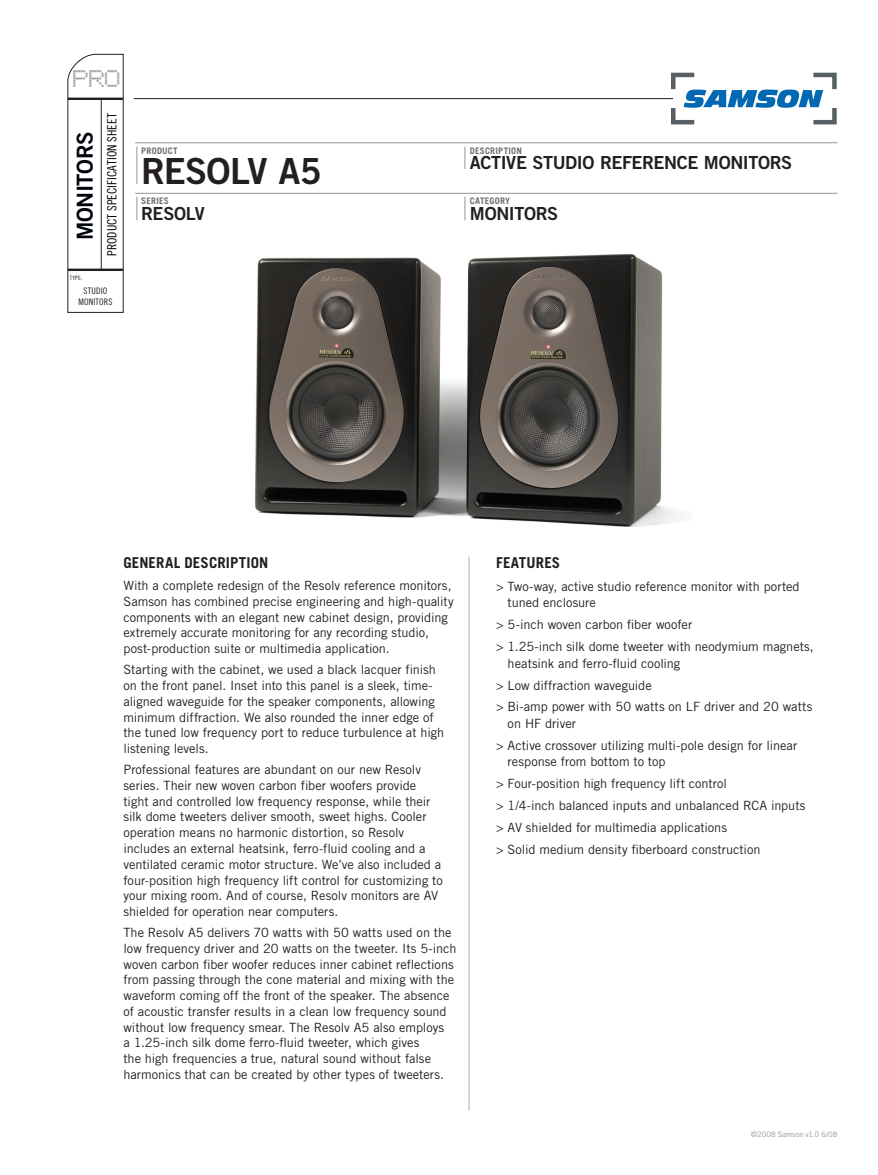
<style>
.page{position:relative;width:878px;height:1175px;background:#fff}
.page>*{position:absolute;margin:0;border:0;box-sizing:border-box;transform-origin:0 0}
.t1{font:36px "Trade Gothic LT Std Bd 2";letter-spacing:-.02em;color:#231f20}
.t2{font:23.1px "Airport";color:#a8a9ad}
.t3{font:22.05px "Trade Gothic LT Std Bd 2";letter-spacing:-.02em;color:#01060e}
.t4{font:18px "Trade Gothic LT Std Bd 2";letter-spacing:-.02em;color:#231f20}
.Section_Title{font:700 15px "Trade Gothic LT Std";letter-spacing:.005em;color:#231f20}
.Desc_features_body{font:12.75px/15.8px "Trade Gothic LT Std";color:#231f20}
.t5{font:12.75px "Trade Gothic LT Std Cn 18";color:#01060e}
.t6{font:700 9px "Trade Gothic LT Std";letter-spacing:.025em;color:#6c6d70}
.t7{font:9px "Trade Gothic LT Std Cn 18";letter-spacing:.015em;color:#231f20}
.Desc_features_body-2{font:7.5px "Trade Gothic LT Std";color:#939598}
.t8{font:6px "Trade Gothic LT Std Cn 18";color:#231f20}
</style>
<div class="page">
<img style="left:254px;top:254px;width:429px;height:273px">
<hr style="left:135px;top:193px;width:702px;height:1px;background:#939598">
<svg style="left:67px;top:54px;width:57px;height:259px"></svg>
<hr style="left:68px;top:98px;width:55px;height:2px;background:#231f20">
<hr style="left:101px;top:99px;width:1px;height:171px;background:#231f20">
<hr style="left:68px;top:268px;width:55px;height:3px;background:#231f20">
<hr style="left:134px;top:98px;width:539px;height:1px;background:#231f20">
<hr style="left:468px;top:556px;width:2px;height:554px;background:#c7c8ca">
<hr style="left:136px;top:147px;width:1px;height:37px;background:#939598">
<svg style="left:464px;top:147px;width:1px;height:22px"></svg>
<hr style="left:135px;top:142px;width:702px;height:1px;background:#939598">
<svg style="left:136px;top:197px;width:1px;height:23px"></svg>
<svg style="left:464px;top:197px;width:1px;height:23px"></svg>
<svg style="left:668px;top:72px;width:169px;height:53px"></svg>
<p class="t2" style="left:72px;top:65px;width:49px">PRO</p>
<p class="t5" style="left:104px;top:256px;width:144px;rotate:-90deg">PRODUCT SPECIFICATION SHEET</p>
<p class="t3" style="left:71px;top:240px;width:110px;rotate:-90deg">MONITORS</p>
<p class="t8" style="left:70px;top:274px;width:14px">TYPE:</p>
<p class="t7" style="left:83px;top:285px;width:25px">STUDIO</p>
<p class="t7" style="left:78px;top:296px;width:36px">MONITORS</p>
<p class="t6" style="left:141px;top:145px;width:38px">PRODUCT</p>
<p class="t6" style="left:470px;top:145px;width:53px">DESCRIPTION</p>
<p class="t1" style="left:141px;top:149px;width:182px">RESOLV A5</p>
<p class="t4" style="left:470px;top:151px;width:324px">ACTIVE STUDIO REFERENCE MONITORS</p>
<p class="t6" style="left:141px;top:195px;width:29px">SERIES</p>
<p class="t6" style="left:470px;top:195px;width:42px">CATEGORY</p>
<p class="t4" style="left:141px;top:202px;width:65px">RESOLV</p>
<p class="t4" style="left:470px;top:202px;width:90px">MONITORS</p>
<p class="Section_Title" style="left:123px;top:553px;width:146px">GENERAL DESCRIPTION</p>
<p class="Desc_features_body" style="left:123px;top:577px;width:332px">With a complete redesign of the Resolv reference monitors, Samson has combined precise engineering and high-quality components with an elegant new cabinet design, providing extremely accurate monitoring for any recording studio, post-production suite or multimedia application.</p>
<p class="Desc_features_body" style="left:123px;top:661px;width:322px">Starting with the cabinet, we used a black lacquer finish on the front panel. Inset into this panel is a sleek, time&shy;aligned waveguide for the speaker components, allowing minimum diffraction. We also rounded the inner edge of the tuned low frequency port to reduce turbulence at high listening levels.</p>
<p class="Desc_features_body" style="left:123px;top:761px;width:321px">Professional features are abundant on our new Resolv series. Their new woven carbon fiber woofers provide tight and controlled low frequency response, while their silk dome tweeters deliver smooth, sweet highs. Cooler operation means no harmonic distortion, so Resolv includes an external heatsink, ferro-fluid cooling and a ventilated ceramic motor structure. We’ve also included a four-position high frequency lift control for customizing to your mixing room. And of course, Resolv monitors are AV shielded for operation near computers.</p>
<p class="Desc_features_body" style="left:123px;top:924px;width:334px">The Resolv A5 delivers 70 watts with 50 watts used on the low frequency driver and 20 watts on the tweeter. Its 5-inch woven carbon fiber woofer reduces inner cabinet reflections from passing through the cone material and mixing with the waveform coming off the front of the speaker. The absence of acoustic transfer results in a clean low frequency sound without low frequency smear. The Resolv A5 also employs<br>a 1.25-inch silk dome ferro-fluid tweeter, which gives<br>the high frequencies a true, natural sound without false harmonics that can be created by other types of tweeters.</p>
<p class="Section_Title" style="left:496px;top:553px;width:66px">FEATURES</p>
<p class="Desc_features_body" style="left:507px;top:578px;width:293px;line-height:16.5px;text-indent:-12px">&gt; Two-way, active studio reference monitor with ported tuned enclosure</p>
<p class="Desc_features_body" style="left:496px;top:616px;width:198px">&gt; 5-inch woven carbon fiber woofer</p>
<p class="Desc_features_body" style="left:507px;top:638px;width:307px;line-height:16.5px;text-indent:-12px">&gt; 1.25-inch silk dome tweeter with neodymium magnets, heatsink and ferro-fluid cooling</p>
<p class="Desc_features_body" style="left:496px;top:677px;width:157px">&gt; Low diffraction waveguide</p>
<p class="Desc_features_body" style="left:507px;top:698px;width:306px;line-height:16.5px;text-indent:-12px">&gt; Bi-amp power with 50 watts on LF driver and 20 watts on HF driver</p>
<p class="Desc_features_body" style="left:507px;top:737px;width:291px;line-height:16.5px;text-indent:-12px">&gt; Active crossover utilizing multi-pole design for linear response from bottom to top</p>
<p class="Desc_features_body" style="left:496px;top:775px;width:232px">&gt; Four-position high frequency lift control</p>
<p class="Desc_features_body" style="left:496px;top:797px;width:311px">&gt; 1/4-inch balanced inputs and unbalanced RCA inputs</p>
<p class="Desc_features_body" style="left:496px;top:819px;width:232px">&gt; AV shielded for multimedia applications</p>
<p class="Desc_features_body" style="left:496px;top:841px;width:266px">&gt; Solid medium density fiberboard construction</p>
<p class="Desc_features_body-2" style="left:751px;top:1130px;width:88px">©2008 Samson v1.0 6/08</p>
</div>
